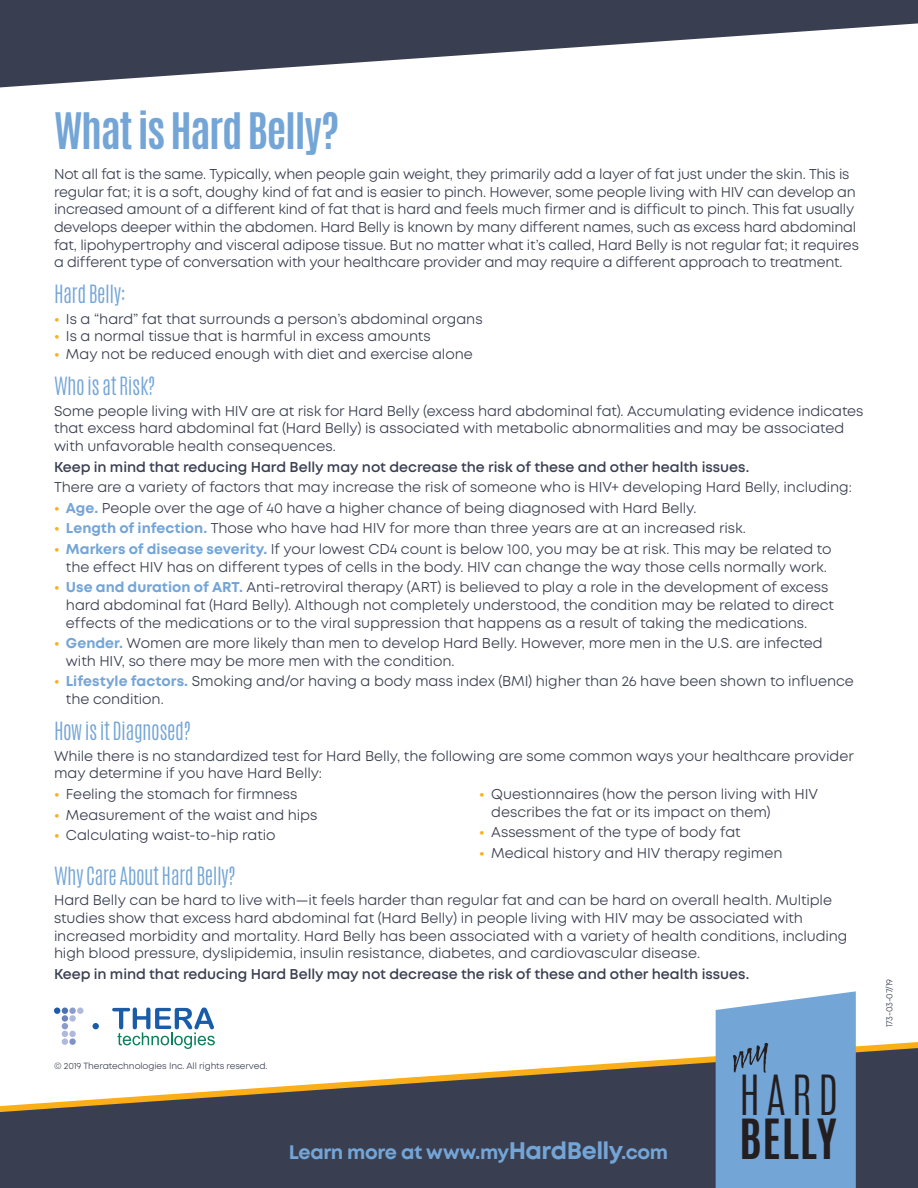
<style>
.page{position:relative;width:918px;height:1188px;background:#fff}
.page>*{position:absolute;margin:0;border:0;box-sizing:border-box;transform-origin:0 0}
.t1{font:700 46.2px "Antonio";letter-spacing:.02em;color:#231f20}
.t2{font:300 46.2px "Antonio";color:#231f20}
.t3{font:700 42px "Antonio";letter-spacing:-.03em;color:#74a5d7}
.t4{font:300 21px "Antonio";letter-spacing:-.025em;color:#74a5d7}
.t5{font:700 19.5px "Mont";letter-spacing:-.02em;color:#74a5d7}
.t6{font:14.25px/17.7px "Mont";letter-spacing:-.01em;color:#393f50}
.t7{font:600 14.25px "Mont";letter-spacing:-.005em;color:#393f50}
.t8{font:9px "Mont";letter-spacing:-.01em;color:#393f50}
.s1{font-weight:700;color:#faaf18}
.s2{font-weight:700;color:#74a5d7}
.s3{font-size:24px}
</style>
<div class="page">
<svg style="left:0;top:1048px;width:918px;height:140px;fill:#393f50"></svg>
<svg style="left:0;top:0;width:918px;height:87px;fill:#393f50"></svg>
<svg style="left:112px;top:1008px;width:103px;height:41px"></svg>
<svg style="left:77px;top:1008px;width:6px;height:6px"></svg>
<svg style="left:54px;top:1008px;width:14px;height:6px"></svg>
<div style="left:69px;top:1008px;width:7px;height:6px;background:#8b9ccc;border-radius:50%"></div>
<div style="left:62px;top:1015px;width:6px;height:7px;background:#6d84bf;border-radius:50%"></div>
<div style="left:69px;top:1015px;width:7px;height:7px;background:#aeb9db;border-radius:50%"></div>
<svg style="left:93px;top:1023px;width:6px;height:6px"></svg>
<svg style="left:62px;top:1023px;width:6px;height:14px"></svg>
<div style="left:69px;top:1031px;width:7px;height:6px;background:#aeb9db;border-radius:50%"></div>
<div style="left:62px;top:1038px;width:6px;height:7px;background:#aeb9db;border-radius:50%"></div>
<div style="left:69px;top:1038px;width:7px;height:7px;background:#7f91c7;border-radius:50%"></div>
<div style="left:716px;top:991px;width:140px;height:197px;background:#74a5d7"></div>
<h2 class="t3" style="left:54px;top:100px;width:287px">What is Hard Belly?</h2>
<p class="t6" style="left:54px;top:165px;width:806px">Not all fat is the same. Typically, when people gain weight, they primarily add a layer of fat just under the skin. This is regular fat; it is a soft, doughy kind of fat and is easier to pinch. However, some people living with HIV can develop an increased amount of a different kind of fat that is hard and feels much firmer and is difficult to pinch. This fat usually develops deeper within the abdomen. Hard Belly is known by many different names, such as excess hard abdominal fat, lipohypertrophy and visceral adipose tissue. But no matter what it’s called, Hard Belly is not regular fat; it requires a different type of conversation with your healthcare provider and may require a different approach to treatment.</p>
<h3 class="t4" style="left:54px;top:279px;width:74px">Hard Belly:</h3>
<p class="t6" style="left:54px;top:310px;width:430px"><span class="s1">•</span> Is a “hard” fat that surrounds a person’s abdominal organs</p>
<p class="t6" style="left:54px;top:328px;width:378px"><span class="s1">•</span> Is a normal tissue that is harmful in excess amounts</p>
<p class="t6" style="left:54px;top:345px;width:420px"><span class="s1">•</span> May not be reduced enough with diet and exercise alone</p>
<h3 class="t4" style="left:54px;top:371px;width:102px">Who is at Risk?</h3>
<p class="t6" style="left:54px;top:402px;width:811px">Some people living with HIV are at risk for Hard Belly (excess hard abdominal fat). Accumulating evidence indicates that excess hard abdominal fat (Hard Belly) is associated with metabolic abnormalities and may be associated with unfavorable health consequences.</p>
<p class="t7" style="left:54px;top:457px;width:697px">Keep in mind that reducing Hard Belly may not decrease the risk of these and other health issues.</p>
<p class="t6" style="left:54px;top:478px;width:799px">There are a variety of factors that may increase the risk of someone who is HIV+ developing Hard Belly, including:</p>
<p class="t6" style="left:54px;top:499px;width:644px"><span class="s1">•</span> <span class="s2">Age.</span> People over the age of 40 have a higher chance of being diagnosed with Hard Belly.</p>
<p class="t6" style="left:54px;top:520px;width:694px"><span class="s1">•</span> <span class="s2">Length of infection.</span> Those who have had HIV for more than three years are at an increased risk.</p>
<p class="t6" style="left:54px;top:540px;width:779px;text-align:center"><span class="s1">•</span> <span class="s2">Markers of disease severity.</span> If your lowest CD4 count is below 100, you may be at risk. This may be related to the effect HIV has on different types of cells in the body. HIV can change the way those cells normally work.</p>
<p class="t6" style="left:66px;top:579px;width:769px;text-indent:-12px"><span class="s1">•</span> <span class="s2">Use and duration of ART.</span> Anti-retroviral therapy (ART) is believed to play a role in the development of excess hard abdominal fat (Hard Belly). Although not completely understood, the condition may be related to direct effects of the medications or to the viral suppression that happens as a result of taking the medications.</p>
<p class="t6" style="left:66px;top:634px;width:758px;text-indent:-12px"><span class="s1">•</span> <span class="s2">Gender.</span> Women are more likely than men to develop Hard Belly. However, more men in the U.S. are infected with HIV, so there may be more men with the condition.</p>
<p class="t6" style="left:66px;top:673px;width:789px;text-indent:-12px"><span class="s1">•</span> <span class="s2">Lifestyle factors.</span> Smoking and/or having a body mass index (BMI) higher than 26 have been shown to influence the condition.</p>
<h3 class="t4" style="left:54px;top:716px;width:138px">How is it Diagnosed?</h3>
<p class="t6" style="left:54px;top:747px;width:801px">While there is no standardized test for Hard Belly, the following are some common ways your healthcare provider may determine if you have Hard Belly:</p>
<p class="t6" style="left:54px;top:785px;width:245px"><span class="s1">•</span> Feeling the stomach for firmness</p>
<p class="t6" style="left:54px;top:806px;width:265px"><span class="s1">•</span> Measurement of the waist and hips</p>
<p class="t6" style="left:54px;top:826px;width:223px"><span class="s1">•</span> Calculating waist-to-hip ratio</p>
<p class="t6" style="left:491px;top:785px;width:328px;text-indent:-12px"><span class="s1">•</span> Questionnaires (how the person living with HIV describes the fat or its impact on them)</p>
<p class="t6" style="left:479px;top:823px;width:263px"><span class="s1">•</span> Assessment of the type of body fat</p>
<p class="t6" style="left:479px;top:844px;width:305px"><span class="s1">•</span> Medical history and HIV therapy regimen</p>
<h3 class="t4" style="left:54px;top:861px;width:183px">Why Care About Hard Belly?</h3>
<p class="t6" style="left:54px;top:892px;width:795px">Hard Belly can be hard to live with—it feels harder than regular fat and can be hard on overall health. Multiple studies show that excess hard abdominal fat (Hard Belly) in people living with HIV may be associated with increased morbidity and mortality. Hard Belly has been associated with a variety of health conditions, including high blood pressure, dyslipidemia, insulin resistance, diabetes, and cardiovascular disease.</p>
<p class="t7" style="left:54px;top:965px;width:697px">Keep in mind that reducing Hard Belly may not decrease the risk of these and other health issues.</p>
<p class="t8" style="left:54px;top:1060px;width:215px">© 2019 Theratechnologies Inc. All rights reserved.</p>
<h3 class="t5" style="left:289px;top:1139px;width:381px">Learn more at www.my<span class="s3">HardBelly</span>.com</h3>
<h1 class="t2" style="left:739px;top:1063px;width:101px">HARD</h1>
<h1 class="t1" style="left:739px;top:1104px;width:99px">BELLY</h1>
<p class="t8" style="left:884px;top:1027px;width:50px;rotate:-90deg">173-03-07/19</p>
</div>
